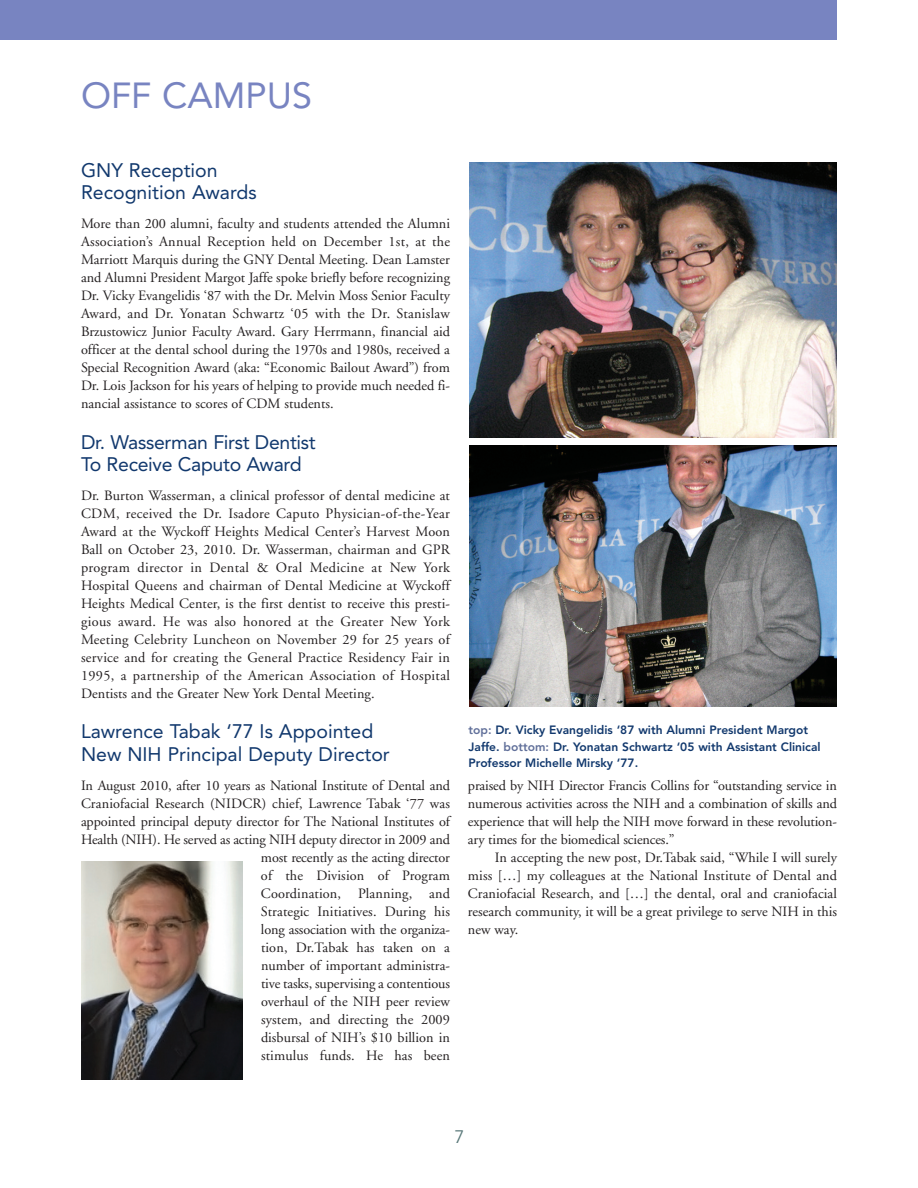
<style>
.page{position:relative;width:918px;height:1188px;background:#fff}
.page>*{position:absolute;margin:0;border:0;box-sizing:border-box;transform-origin:0 0}
.t1{font:36px "Avenir";color:#7884c1}
.t2{font:19.5px/22.5px "Avenir";color:#11386d}
.t3{font:18px "Avenir";color:#597879}
.t4{font:14.25px/18px "Adobe Garamond";color:#231f20;text-align:justify}
.t5{font:800 12px/16.5px "Avenir";color:#11386d}
.s1{color:#61709a}
</style>
<div class="page">
<div style="left:0;top:0;width:837px;height:40px;background:#7884c1"></div>
<img style="left:81px;top:862px;width:162px;height:218px">
<img style="left:469px;top:446px;width:368px;height:261px">
<img style="left:469px;top:162px;width:368px;height:275px">
<h1 class="t1" style="left:81px;top:81px;width:233px">OFF CAMPUS</h1>
<h3 class="t2" style="left:81px;top:160px;width:177px">GNY Reception<br>Recognition Awards</h3>
<p class="t4" style="left:81px;top:216px;width:371px">More than 200 alumni, faculty and students attended the Alumni Association’s Annual Reception held on December 1st, at the Marriott Marquis during the GNY Dental Meeting. Dean Lamster and Alumni President Margot Jaffe spoke briefly before recognizing Dr. Vicky Evangelidis ‘87 with the Dr. Melvin Moss Senior Faculty Award, and Dr. Yonatan Schwartz ‘05 with the Dr. Stanislaw Brzustowicz Junior Faculty Award. Gary Herrmann, financial aid officer at the dental school during the 1970s and 1980s, received a Special Recognition Award (aka: “Economic Bailout Award” from Dr. Lois Jackson for his years of helping to provide much needed fi&shy;nancial assistance to scores of CDM students.</p>
<h3 class="t2" style="left:81px;top:432px;width:236px">Dr Wasserman First Dentist<br>To Receive Caputo Award</h3>
<p class="t4" style="left:81px;top:488px;width:371px">Dr. Burton Wasserman, a clinical professor of dental medicine at CDM, received the Dr. Isadore Caputo Physician-of-the-Year Award at the Wyckoff Heights Medical Center’s Harvest Moon Ball on October 23, 2010. Dr. Wasserman, chairman and GPR program director in Dental &amp; Oral Medicine at New York Hospital Queens and chairman of Dental Medicine at Wyckoff Heights Medical Center, is the first dentist to receive this presti&shy;gious award. He was also honored at the Greater New York Meeting Celebrity Luncheon on November 29 for 25 years of service and for creating the General Practice Residency Fair in 1995, a partnership of the American Association of Hospital Dentists and the Greater New York Dental Meeting.</p>
<h3 class="t2" style="left:81px;top:722px;width:310px">Lawrence Tabak ‘77 Is Appointed<br>New NIH Principal Deputy Director</h3>
<p class="t4" style="left:81px;top:777px;width:371px">In August 2010, after 10 years as National Institute of Dental and Craniofacial Research (NIDCR chief, Lawrence Tabak ‘77 was appointed principal deputy director for The National Institutes of Health (NIH . He served as acting NIH deputy director in 2009 and</p>
<p class="t4" style="left:261px;top:849px;width:191px">most recently as the acting director of the Division of Program Coordination, Planning, and Strategic Initiatives. During his long association with the organiza&shy;tion, Dr.Tabak has taken on a number of important administra&shy;tive tasks, supervising a contentious overhaul of the NIH peer review system, and directing the 2009 disbursal of NIH’s $10 billion in stimulus funds. He has been</p>
<p class="t5" style="left:469px;top:723px;width:354px"><span class="s1">top:</span> Dr. Vicky Evangelidis ‘87 with Alumni President Margot<br>Jaffe. <span class="s1">bottom:</span> Dr. Yonatan Schwartz ‘05 with Assistant Clinical<br>Professor Michelle Mirsky ‘77.</p>
<p class="t4" style="left:468px;top:778px;width:371px">praised by NIH Director Francis Collins for “outstanding service in numerous activities across the NIH and a combination of skills and experience that will help the NIH move forward in these revolution&shy;ary times for the biomedical sciences.”</p>
<p class="t4" style="left:468px;top:850px;width:371px;text-indent:27px">In accepting the new post, Dr.Tabak said, “While I will surely miss […] my colleagues at the National Institute of Dental and Craniofacial Research, and […] the dental, oral and craniofacial research community, it will be a great privilege to serve NIH in this new way.</p>
<p class="t3" style="left:455px;top:1129px;width:12px">7</p>
</div>
